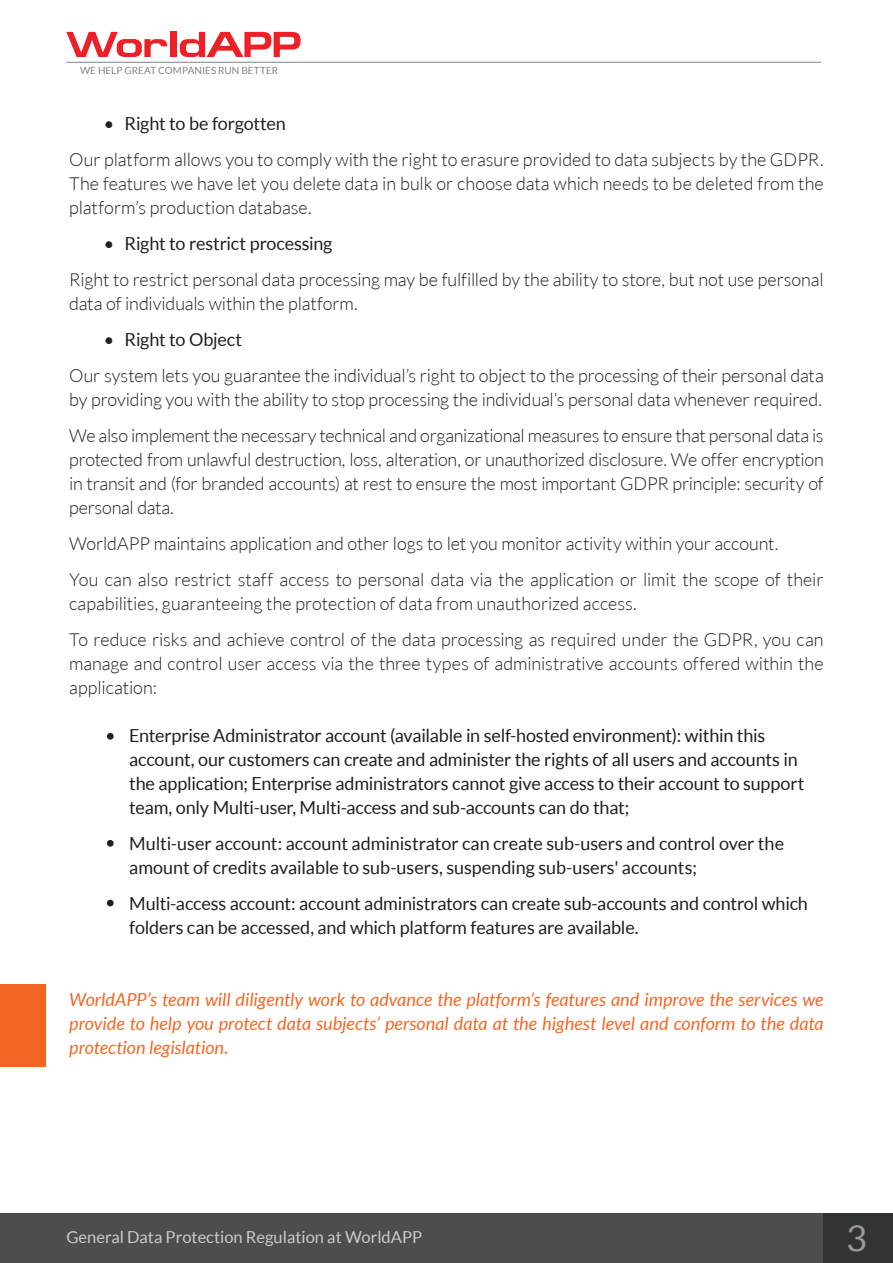
<style>
.page{position:relative;width:893px;height:1263px;background:#fff}
.page>*{position:absolute;margin:0;border:0;box-sizing:border-box;transform-origin:0 0}
.t1{font:36px "Lato";color:#999}
.t2{font:300 18px/24px "Lato";letter-spacing:-.005em;color:#231f20}
.t3{font:18px/24px "Lato";letter-spacing:-.01em;color:#231f20}
.t4{font:italic 18px/24px "Lato";color:#f26625;text-align:justify}
.t5{font:16.5px "Lato";color:#cccccb}
.t6{font:9.9px "Lato";letter-spacing:.005em;color:#808284}
</style>
<div class="page">
<div style="left:0;top:1213px;width:831px;height:50px;background:#4d4d4d"></div>
<svg style="left:66px;top:32px;width:101px;height:25px"></svg>
<div style="left:170px;top:32px;width:6px;height:25px;background:#ec2026"></div>
<svg style="left:180px;top:32px;width:121px;height:25px"></svg>
<hr style="left:66px;top:62px;width:755px;height:1px;background:#808284">
<div style="left:824px;top:1213px;width:69px;height:50px;background:#323333"></div>
<div style="left:0;top:984px;width:45px;height:82px;background:#f26625"></div>
<svg style="left:107px;top:733px;width:7px;height:7px"></svg>
<svg style="left:107px;top:840px;width:7px;height:7px"></svg>
<svg style="left:107px;top:900px;width:7px;height:6px"></svg>
<p class="t6" style="left:80px;top:65px;width:199px">WE HELP GREAT COMPANIES RUN BETTER</p>
<p class="t3" style="left:104px;top:111px;width:184px">• Right to be forgotten</p>
<p class="t2" style="left:69px;top:148px;width:756px;text-align:justify">Our platform allows you to comply with the right to erasure provided to data subjects by the GDPR.<br>The features we have let you delete data in bulk or choose data which needs to be deleted from the platform’s production database.</p>
<p class="t3" style="left:104px;top:231px;width:230px">• Right to restrict processing</p>
<p class="t2" style="left:69px;top:267px;width:756px">Right to restrict personal data processing may be fulfilled by the ability to store, but not use personal data of individuals within the platform.</p>
<p class="t3" style="left:104px;top:327px;width:140px">• Right to Object</p>
<p class="t2" style="left:69px;top:363px;width:756px">Our system lets you guarantee the individual’s right to object to the processing of their personal data by providing you with the ability to stop processing the individual’s personal data whenever required.</p>
<p class="t2" style="left:69px;top:423px;width:756px;text-align:justify">We also implement the necessary technical and organizational measures to ensure that personal data is protected from unlawful destruction, loss, alteration, or unauthorized disclosure. We offer encryption in transit and (for branded accounts) at rest to ensure the most important GDPR principle: security of personal data.</p>
<p class="t2" style="left:69px;top:525px;width:756px;line-height:36px">WorldAPP maintains application and other logs to let you monitor activity within your account.<br>You can also restrict staff access to personal data via the application or limit the scope of their</p>
<p class="t2" style="left:69px;top:585px;width:756px;line-height:36px">capabilities, guaranteeing the protection of data from unauthorized access.<br>To reduce risks and achieve control of the data processing as required under the GDPR, you can</p>
<p class="t2" style="left:69px;top:651px;width:756px">manage and control user access via the three types of administrative accounts offered within the application:</p>
<p class="t3" style="left:129px;top:723px;width:677px">Enterprise Administrator account (available in self-hosted environment): within this account, our customers can create and administer the rights of all users and accounts in the application; Enterprise administrators cannot give access to their account to support team, only Multi-user, Multi-access and sub-accounts can do that;</p>
<p class="t3" style="left:129px;top:831px;width:656px">Multi-user account: account administrator can create sub-users and control over the amount of credits available to sub-users, suspending sub-users' accounts;</p>
<p class="t3" style="left:129px;top:891px;width:680px">Multi-access account: account administrators can create sub-accounts and control which folders can be accessed, and which platform features are available.</p>
<p class="t4" style="left:69px;top:988px;width:756px">WorldAPP’s team will diligently work to advance the platform’s features and improve the services we provide to help you protect data subjects’ personal data at the highest level and conform to the data protection legislation.</p>
<p class="t5" style="left:66px;top:1228px;width:357px">General Data Protection Regulation at WorldAPP</p>
<h1 class="t1" style="left:846px;top:1218px;width:22px">3</h1>
</div>
